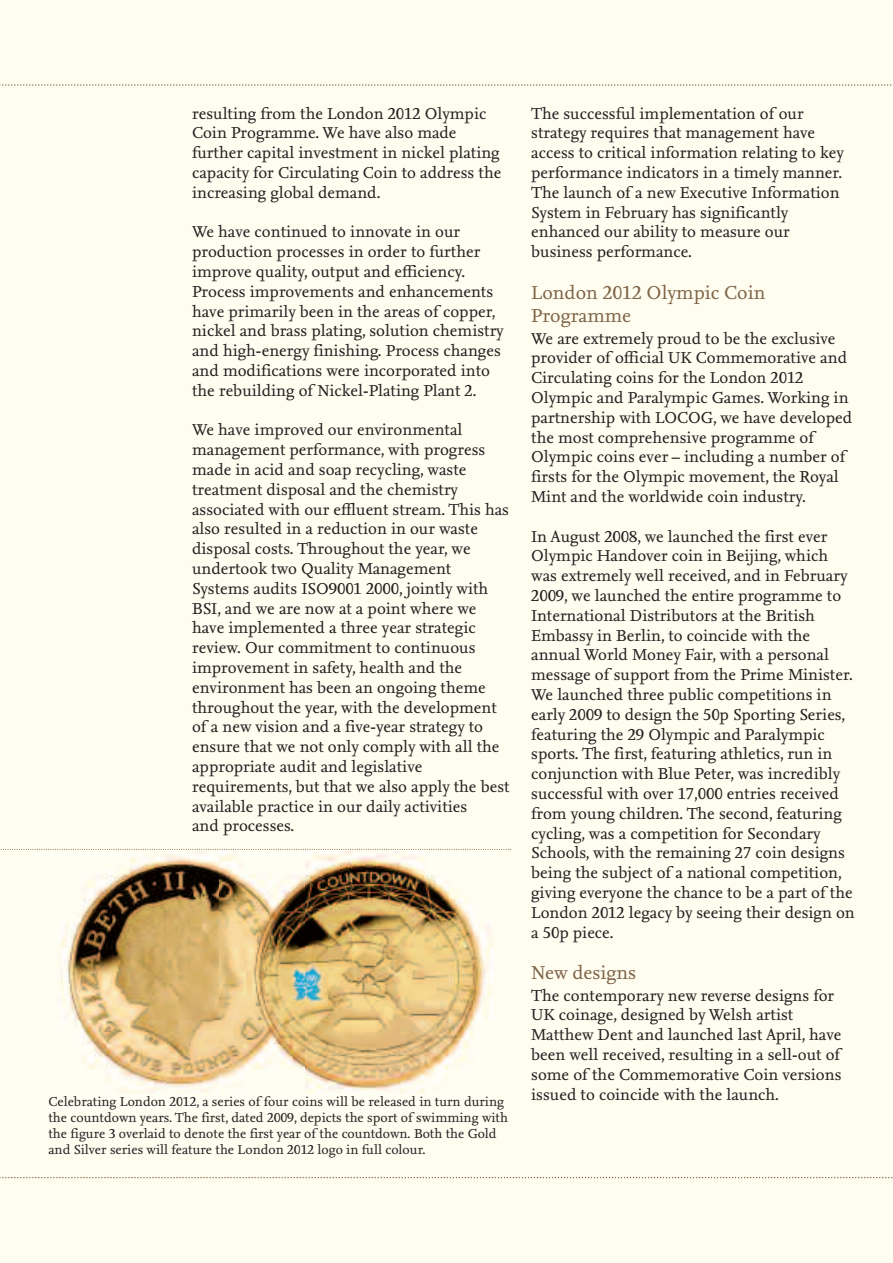
<style>
.page{position:relative;width:893px;height:1263px;background:#fffdf0}
.page>*{position:absolute;margin:0;border:0;box-sizing:border-box;transform-origin:0 0}
.t1{font:19.5px/23.4px "Nexus Serif TF";color:#7e6448}
.t2{font:16.5px/19.8px "Nexus Serif TF";color:#231f20}
.t3{font:13.5px/16.2px "Nexus Serif TF";color:#231f20}
</style>
<div class="page">
<svg style="left:0;top:84px;width:892px;height:2px"></svg>
<svg style="left:0;top:1177px;width:893px;height:1px"></svg>
<svg style="left:1px;top:849px;width:510px;height:1px"></svg>
<img style="left:60px;top:852px;width:433px;height:241px">
<img style="left:220px;top:852px;width:84px;height:241px">
<p class="t2" style="left:192px;top:105px;width:311px">resulting from the London 2012 Olympic Coin Programme. We have also made further capital investment in nickel plating capacity for Circulating Coin to address the increasing global demand.</p>
<p class="t2" style="left:192px;top:224px;width:313px">We have continued to innovate in our production processes in order to further improve quality, output and efficiency.<br>Process improvements and enhancements have primarily been in the areas of copper, nickel and brass plating, solution chemistry and high-energy finishing. Process changes and modifications were incorporated into the rebuilding of Nickel-Plating Plant 2.</p>
<p class="t2" style="left:192px;top:422px;width:319px">We have improved our environmental management performance, with progress made in acid and soap recycling, waste treatment disposal and the chemistry associated with our effluent stream. This has also resulted in a reduction in our waste disposal costs. Throughout the year, we undertook two Quality Management Systems audits ISO9001 2000, jointly with BSI, and we are now at a point where we have implemented a three year strategic review. Our commitment to continuous improvement in safety, health and the environment has been an ongoing theme throughout the year, with the development of a new vision and a five-year strategy to ensure that we not only comply with all the appropriate audit and legislative requirements, but that we also apply the best available practice in our daily activities<br>and processes.</p>
<p class="t3" style="left:48px;top:1094px;width:461px">Celebrating London 2012, a series of four coins will be released in turn during the countdown years. The first, dated 2009, depicts the sport of swimming with the figure 3 overlaid to denote the first year of the countdown. Both the Gold and Silver series will feature the London 2012 logo in full colour.</p>
<p class="t2" style="left:531px;top:105px;width:314px">The successful implementation of our strategy requires that management have access to critical information relating to key performance indicators in a timely manner.<br>The launch of a new Executive Information System in February has significantly enhanced our ability to measure our business performance.</p>
<p class="t1" style="left:531px;top:283px;width:236px">London 2012 Olympic Coin<br>Programme</p>
<p class="t2" style="left:531px;top:330px;width:323px">We are extremely proud to be the exclusive provider of official UK Commemorative and Circulating coins for the London 2012<br>Olympic and Paralympic Games. Working in partnership with LOCOG, we have developed the most comprehensive programme of Olympic coins ever – including a number of firsts for the Olympic movement, the Royal Mint and the worldwide coin industry.</p>
<p class="t2" style="left:531px;top:528px;width:325px">In August 2008, we launched the first ever Olympic Handover coin in Beijing, which was extremely well received, and in February 2009, we launched the entire programme to International Distributors at the British Embassy in Berlin, to coincide with the annual World Money Fair, with a personal message of support from the Prime Minister.<br>We launched three public competitions in early 2009 to design the 50p Sporting Series, featuring the 29 Olympic and Paralympic sports. The first, featuring athletics, run in conjunction with Blue Peter, was incredibly successful with over 17,000 entries received from young children. The second, featuring cycling, was a competition for Secondary Schools, with the remaining 27 coin designs being the subject of a national competition, giving everyone the chance to be a part of the London 2012 legacy by seeing their design on a 50p piece.</p>
<p class="t1" style="left:531px;top:963px;width:107px">New designs</p>
<p class="t2" style="left:531px;top:987px;width:312px">The contemporary new reverse designs for UK coinage, designed by Welsh artist Matthew Dent and launched last April, have been well received, resulting in a sell-out of some of the Commemorative Coin versions issued to coincide with the launch.</p>
</div>
